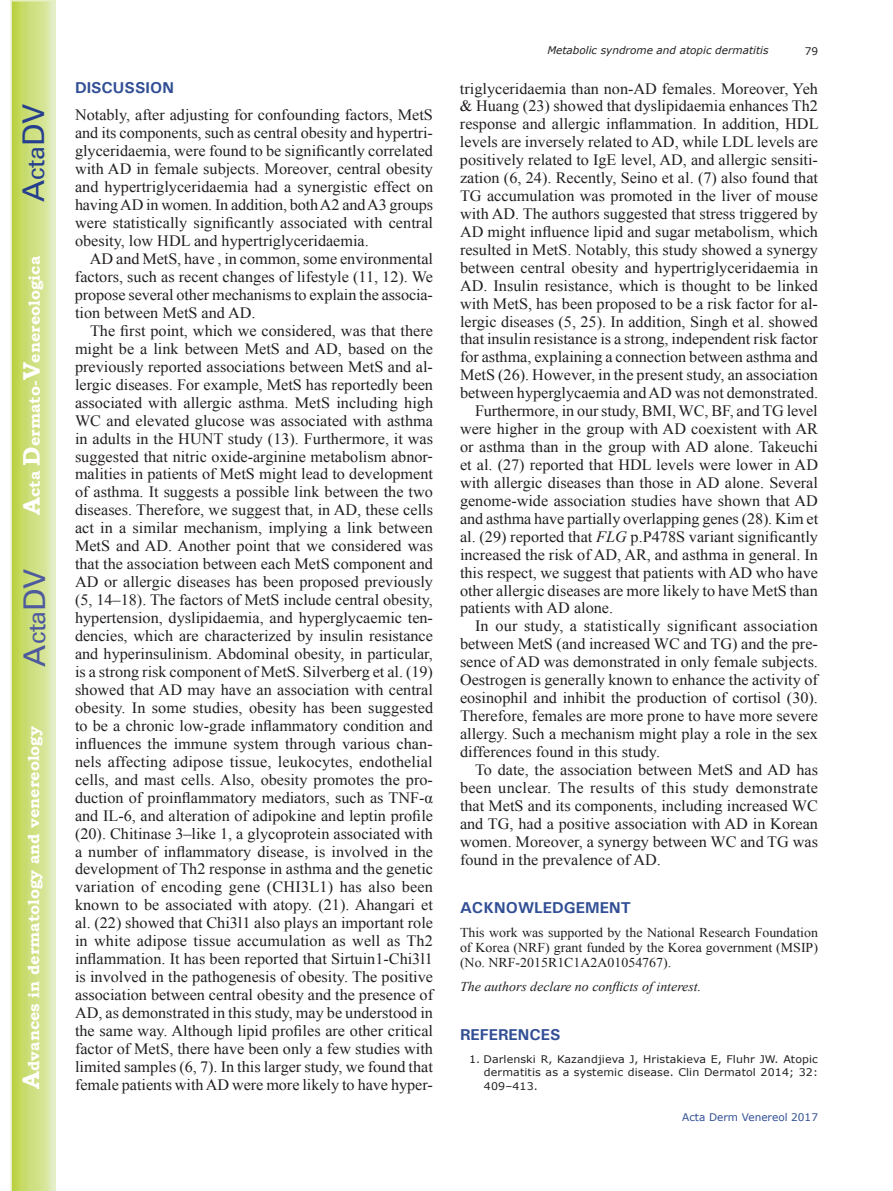
<style>
.page{position:relative;width:893px;height:1191px;background:#fff}
.page>*{position:absolute;margin:0;border:0;box-sizing:border-box;transform-origin:0 0}
.t1{font:30px "Univers";color:#4d5a9e}
.t2{font:30px "Univers";color:#253f8e}
.t3{font:15.75px/18px "Times New Roman";color:#231f20;text-align:justify}
.t4{font:700 15.75px "Bookman Old Style";color:#fff}
.t5{font:15.75px "Times New Roman";letter-spacing:.02em;color:#231f20}
.t6{font:700 15.75px "Univers";color:#324f95}
.t7{font:13.5px/15px "Times New Roman";color:#231f20;text-align:justify}
.t8{font:italic 13.5px "Times New Roman";color:#231f20}
.t9{font:10.5px/13.5px "Verdana";letter-spacing:.01em;color:#231f20;text-align:justify;scale:1.05 1}
.t10{font:italic 10.5px "Verdana";color:#231f20}
.t11{font:10.5px "Verdana";color:#324f95}
.t12{font:10.5px "Verdana";letter-spacing:.01em;color:#231f20}
.s1{font-size:24px}
.s2{font-style:italic}
</style>
<div class="page">
<svg style="left:10px;top:0;width:46px;height:1191px;background:#d0e186"></svg>
<h1 class="t2" style="left:16px;top:202px;width:100px;rotate:-90deg">A<span class="s1">cta</span>DV</h1>
<p class="t4" style="left:25px;top:515px;width:260px;rotate:-90deg"><span class="s1">A</span>cta <span class="s1">D</span>ermato-<span class="s1">V</span>enereologica</p>
<h1 class="t1" style="left:17px;top:666px;width:100px;rotate:-90deg">A<span class="s1">cta</span>DV</h1>
<p class="t4" style="left:24px;top:1088px;width:364px;rotate:-90deg"><span class="s1">A</span>dvances in dermatology and venereology</p>
<p class="t6" style="left:75px;top:78px;width:100px">DISCUSSION</p>
<p class="t3" style="left:75px;top:106px;width:360px">Notably, after adjusting for confounding factors, MetS and its components, such as central obesity and hypertri&shy;glyceridaemia, were found to be significantly correlated with AD in female subjects. Moreover, central obesity and hypertriglyceridaemia had a synergistic effect on having AD in women. In addition, both A2 and A3 groups were statistically significantly associated with central obesity, low HDL and hypertriglyceridaemia.</p>
<p class="t3" style="left:75px;top:249px;width:360px;text-indent:15px">AD and MetS, have , in common, some environmental factors, such as recent changes of lifestyle (11, 12). We propose several other mechanisms to explain the associa&shy;tion between MetS and AD.</p>
<p class="t3" style="left:75px;top:321px;width:360px;text-indent:15px">The first point, which we considered, was that there might be a link between MetS and AD, based on the previously reported associations between MetS and al&shy;lergic diseases. For example, MetS has reportedly been associated with allergic asthma. MetS including high WC and elevated glucose was associated with asthma in adults in the HUNT study (13). Furthermore, it was suggested that nitric oxide-arginine metabolism abnor&shy;malities in patients of MetS might lead to development of asthma. It suggests a possible link between the two diseases. Therefore, we suggest that, in AD, these cells act in a similar mechanism, implying a link between MetS and AD. Another point that we considered was that the association between each MetS component and AD or allergic diseases has been proposed previously (5, 14–18). The factors of MetS include central obesity, hypertension, dyslipidaemia, and hyperglycaemic ten&shy;dencies, which are characterized by insulin resistance and hyperinsulinism. Abdominal obesity, in particular, is a strong risk component of MetS. Silverberg et al. (19) showed that AD may have an association with central obesity. In some studies, obesity has been suggested to be a chronic low-grade inflammatory condition and influences the immune system through various chan&shy;nels affecting adipose tissue, leukocytes, endothelial cells, and mast cells. Also, obesity promotes the pro&shy;duction of proinflammatory mediators, such as TNF-α and IL-6, and alteration of adipokine and leptin profile (20). Chitinase 3–like 1, a glycoprotein associated with a number of inflammatory disease, is involved in the development of Th2 response in asthma and the genetic variation of encoding gene (CHI3L1) has also been known to be associated with atopy. (21). Ahangari et al. (22) showed that Chi3l1 also plays an important role in white adipose tissue accumulation as well as Th2 inflammation. It has been reported that Sirtuin1-Chi3l1 is involved in the pathogenesis of obesity. The positive association between central obesity and the presence of AD, as demonstrated in this study, may be understood in the same way. Although lipid profiles are other critical factor of MetS, there have been only a few studies with limited samples (6, 7). In this larger study, we found that female patients with AD were more likely to have hyper-</p>
<p class="t10" style="left:547px;top:44px;width:223px">Metabolic syndrome and atopic dermatitis</p>
<p class="t12" style="left:805px;top:44px;width:15px">79</p>
<p class="t3" style="left:460px;top:79px;width:360px">triglyceridaemia than non-AD females. Moreover, Yeh</p>
<p class="t3" style="left:460px;top:97px;width:359px">&amp; Huang (23) showed that dyslipidaemia enhances Th2</p>
<p class="t3" style="left:460px;top:115px;width:360px">response and allergic inflammation. In addition, HDL</p>
<p class="t3" style="left:460px;top:133px;width:359px">levels are inversely related to AD, while LDL levels are</p>
<p class="t3" style="left:460px;top:151px;width:359px">positively related to IgE level, AD, and allergic sensiti-</p>
<p class="t3" style="left:460px;top:169px;width:360px">zation (6, 24). Recently, Seino et al. (7) also found that</p>
<p class="t3" style="left:460px;top:186px;width:359px">TG accumulation was promoted in the liver of mouse</p>
<p class="t3" style="left:460px;top:204px;width:360px">with AD. The authors suggested that stress triggered by</p>
<p class="t3" style="left:460px;top:222px;width:359px">AD might influence lipid and sugar metabolism, which</p>
<p class="t3" style="left:460px;top:240px;width:359px">resulted in MetS. Notably, this study showed a synergy</p>
<p class="t3" style="left:460px;top:258px;width:360px">between central obesity and hypertriglyceridaemia in</p>
<p class="t3" style="left:460px;top:276px;width:359px">AD. Insulin resistance, which is thought to be linked</p>
<p class="t3" style="left:460px;top:294px;width:359px">with MetS, has been proposed to be a risk factor for al-</p>
<p class="t3" style="left:460px;top:312px;width:359px">lergic diseases (5, 25). In addition, Singh et al. showed</p>
<p class="t3" style="left:460px;top:330px;width:360px">that insulin resistance is a strong, independent risk factor</p>
<p class="t3" style="left:460px;top:348px;width:359px">for asthma, explaining a connection between asthma and</p>
<p class="t3" style="left:460px;top:366px;width:360px">MetS (26). However, in the present study, an association</p>
<p class="t3" style="left:460px;top:384px;width:360px">between hyperglycaemia and AD was not demonstrated.</p>
<p class="t3" style="left:475px;top:402px;width:344px">Furthermore, in our study, BMI, WC, BF, and TG level</p>
<p class="t3" style="left:460px;top:419px;width:359px">were higher in the group with AD coexistent with AR</p>
<p class="t3" style="left:460px;top:437px;width:360px">or asthma than in the group with AD alone. Takeuchi</p>
<p class="t3" style="left:460px;top:455px;width:360px">et al. (27) reported that HDL levels were lower in AD</p>
<p class="t3" style="left:460px;top:473px;width:359px">with allergic diseases than those in AD alone. Several</p>
<p class="t3" style="left:460px;top:491px;width:360px">genome-wide association studies have shown that AD</p>
<p class="t3" style="left:460px;top:509px;width:360px">and asthma have partially overlapping genes (28). Kim et</p>
<p class="t3" style="left:460px;top:527px;width:359px">al. (29) reported that <span class="s2">FLG</span> p.P478S variant significantly</p>
<p class="t3" style="left:460px;top:545px;width:359px">increased the risk of AD, AR, and asthma in general. In</p>
<p class="t3" style="left:460px;top:563px;width:360px">this respect, we suggest that patients with AD who have</p>
<p class="t3" style="left:460px;top:581px;width:359px">other allergic diseases are more likely to have MetS than</p>
<p class="t3" style="left:460px;top:599px;width:155px">patients with AD alone.</p>
<p class="t3" style="left:475px;top:617px;width:345px">In our study, a statistically significant association</p>
<p class="t3" style="left:460px;top:635px;width:359px">between MetS (and increased WC and TG) and the pre-</p>
<p class="t3" style="left:460px;top:653px;width:360px">sence of AD was demonstrated in only female subjects.</p>
<p class="t3" style="left:460px;top:670px;width:359px">Oestrogen is generally known to enhance the activity of</p>
<p class="t3" style="left:460px;top:688px;width:359px">eosinophil and inhibit the production of cortisol (30).</p>
<p class="t3" style="left:460px;top:706px;width:359px">Therefore, females are more prone to have more severe</p>
<p class="t3" style="left:460px;top:724px;width:360px">allergy. Such a mechanism might play a role in the sex</p>
<p class="t3" style="left:460px;top:742px;width:202px">differences found in this study.</p>
<p class="t3" style="left:475px;top:760px;width:345px">To date, the association between MetS and AD has</p>
<p class="t5" style="left:460px;top:777px;width:360px">been unclear. The results of this study demonstrate</p>
<p class="t3" style="left:460px;top:796px;width:360px">that MetS and its components, including increased WC</p>
<p class="t3" style="left:460px;top:814px;width:360px">and TG, had a positive association with AD in Korean</p>
<p class="t3" style="left:460px;top:832px;width:359px">women. Moreover, a synergy between WC and TG was</p>
<p class="t3" style="left:460px;top:850px;width:202px">found in the prevalence of AD.</p>
<p class="t6" style="left:460px;top:898px;width:172px">ACKNOWLEDGEMENT</p>
<p class="t7" style="left:460px;top:925px;width:360px">This work was supported by the National Research Foundation of Korea (NRF) grant funded by the Korea government (MSIP) (No. NRF-2015R1C1A2A01054767).</p>
<p class="t8" style="left:460px;top:977px;width:243px">The authors declare no conflicts of interest.</p>
<p class="t6" style="left:460px;top:1025px;width:102px">REFERENCES</p>
<p class="t9" style="left:484px;top:1052px;width:320px;text-indent:-15px">1. Darlenski R, Kazandjieva J, Hristakieva E, Fluhr JW. Atopic dermatitis as a systemic disease. Clin Dermatol 2014; 32:<br>409–413.</p>
<p class="t11" style="left:682px;top:1110px;width:137px">Acta Derm Venereol 2017</p>
</div>
